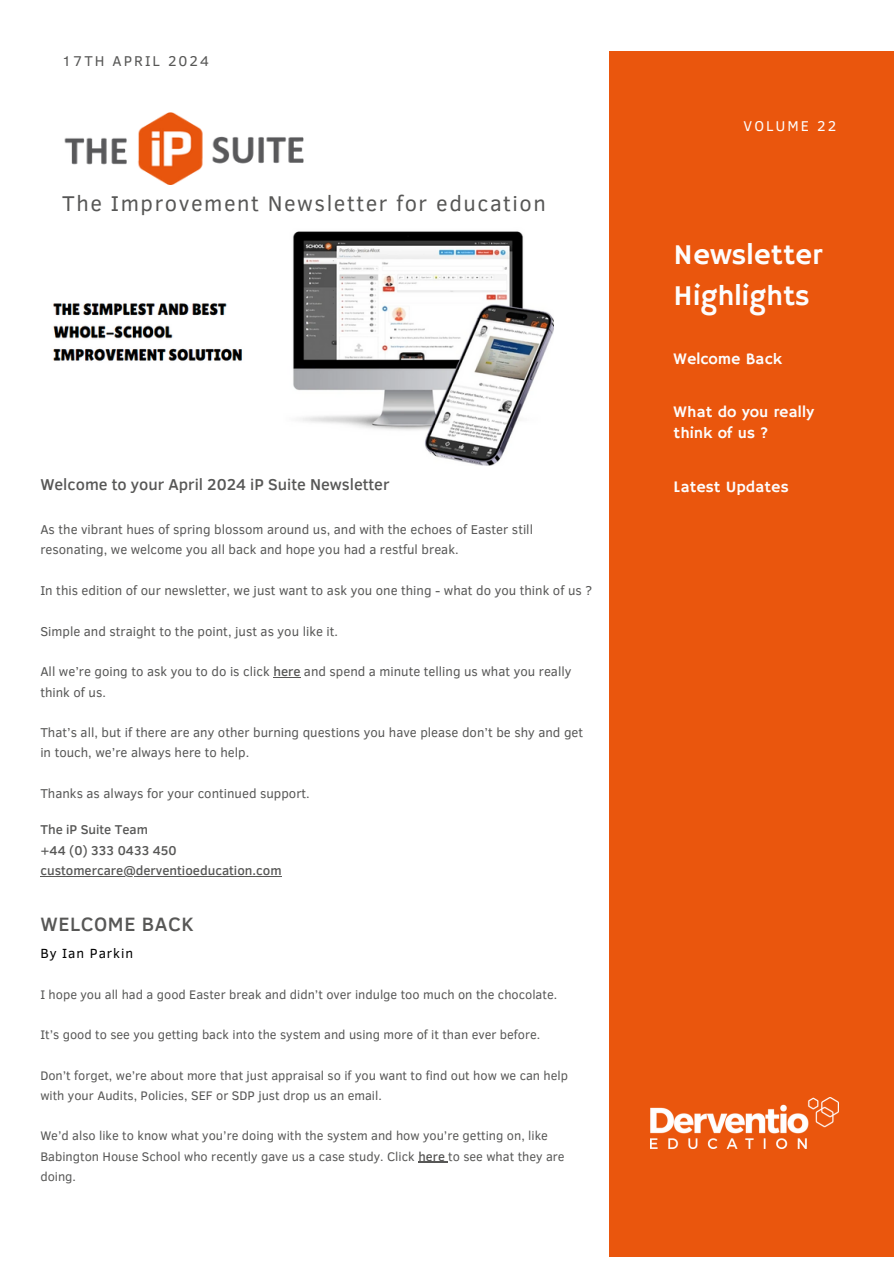
<style>
.page{position:relative;width:894px;height:1264px;background:#fff}
.page>*{position:absolute;margin:0;border:0;box-sizing:border-box;transform-origin:0 0}
.t1{font:29.1px/40.5px "Hammersmith One";color:#fdfdfd}
.t2{font:21.9px "Clear Sans";letter-spacing:.07em;color:#575756}
.t3{font:500 19.8px "Clear Sans";letter-spacing:.03em;color:#575756}
.t4{font:500 16.2px "Clear Sans";color:#575756}
.t5{font:16.05px/20.2px "Hammersmith One";color:#fdfdfd}
.t6{font:14.55px "Clear Sans";letter-spacing:.14em;color:#575756}
.t7{font:14.55px "Clear Sans";letter-spacing:.14em;color:#fdfdfd}
.t8{font:13.65px "Clear Sans";letter-spacing:.07em;color:#000}
.t9{font:13.2px/20.2px "Clear Sans";color:#575756}
.t10{font:500 13.2px "Clear Sans";color:#575756}
.t11{font:12.75px/20.2px "Clear Sans";color:#575756}
.s1{font-weight:500}
</style>
<div class="page">
<div style="left:609px;top:51px;width:284px;height:1205px;background:#ea560d"></div>
<img style="left:650px;top:1097px;width:188px;height:51px">
<img style="left:64px;top:112px;width:240px;height:72px">
<img style="left:53px;top:231px;width:500px;height:234px">
<svg style="left:273px;top:677px;width:27px;height:1px"></svg>
<hr style="left:40px;top:875px;width:241px;height:1px;background:#575756">
<hr style="left:418px;top:1161px;width:30px;height:1px;background:#575756">
<p class="t6" style="left:62px;top:50px;width:148px">17TH APRIL 2024</p>
<p class="t2" style="left:62px;top:187px;width:485px">The Improvement Newsletter for education</p>
<p class="t4" style="left:40px;top:472px;width:350px">Welcome to your April 2024 iP Suite Newsletter</p>
<p class="t9" style="left:40px;top:518px;width:494px">As the vibrant hues of spring blossom around us, and with the echoes of Easter still resonating, we welcome you all back and hope you had a restful break.</p>
<h5 class="t9" style="left:40px;top:579px;width:553px">In this edition of our newsletter, we just want to ask you one thing - what do you think of us ?</h5>
<p class="t9" style="left:40px;top:620px;width:299px">Simple and straight to the point, just as you like it.</p>
<p class="t9" style="left:40px;top:660px;width:532px">All we’re going to ask you to do is click <span class="s1">here</span> and spend a minute telling us what you really think of us.</p>
<p class="t9" style="left:40px;top:721px;width:544px">That’s all, but if there are any other burning questions you have please don’t be shy and get in touch, we’re always here to help.</p>
<p class="t9" style="left:40px;top:782px;width:271px">Thanks as always for your continued support.</p>
<p class="t10" style="left:40px;top:820px;width:109px">The iP Suite Team</p>
<p class="t10" style="left:40px;top:840px;width:138px">+44 (0) 333 0433 450</p>
<p class="t10" style="left:40px;top:860px;width:243px">customercare@derventioeducation.com</p>
<h6 class="t3" style="left:40px;top:909px;width:155px">WELCOME BACK</h6>
<h6 class="t8" style="left:40px;top:943px;width:94px">By Ian Parkin</h6>
<p class="t11" style="left:40px;top:983px;width:518px">I hope you all had a good Easter break and didn’t over indulge too much on the chocolate.</p>
<p class="t11" style="left:40px;top:1024px;width:501px">It’s good to see you getting back into the system and using more of it than ever before.</p>
<h4 class="t11" style="left:40px;top:1064px;width:529px">Don’t forget, we’re about more that just appraisal so if you want to find out how we can help with your Audits, Policies, SEF or SDP just drop us an email.</h4>
<h1 class="t11" style="left:40px;top:1125px;width:525px">We’d also like to know what you’re doing with the system and how you’re getting on, like<br>Babington House School who recently gave us a case study. Click <span class="s1">here</span> to see what they are doing.</h1>
<p class="t7" style="left:743px;top:115px;width:94px">VOLUME 22</p>
<p class="t1" style="left:673px;top:236px;width:150px">Newsletter<br>Highlights</p>
<h6 class="t5" style="left:673px;top:349px;width:110px">Welcome Back</h6>
<p class="t5" style="left:673px;top:403px;width:142px">What do you really think of us ?</p>
<p class="t5" style="left:673px;top:478px;width:116px">Latest Updates</p>
</div>
